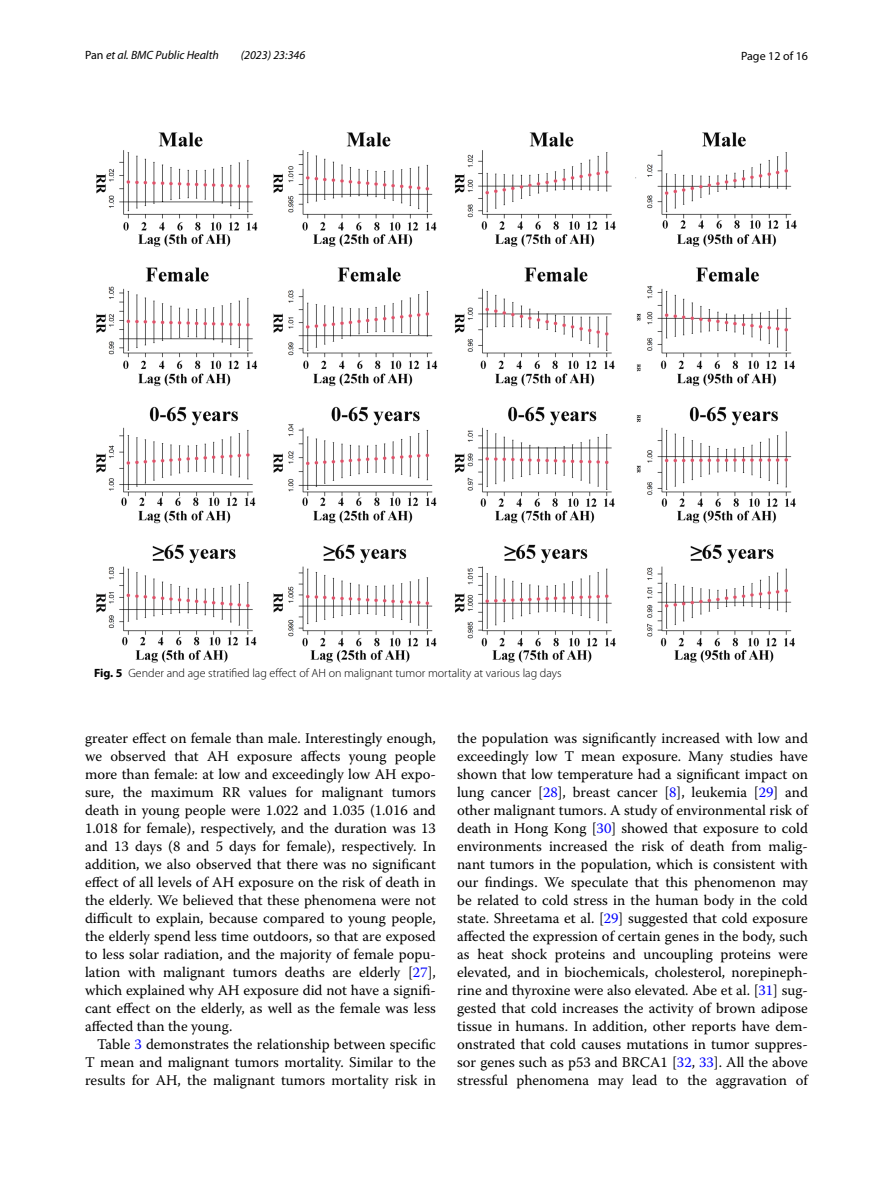
<style>
.page{position:relative;width:893px;height:1187px;background:#fff}
.page>*{position:absolute;margin:0;border:0;box-sizing:border-box;transform-origin:0 0}
.t1{font:14.7px/18px "Warnock Pro";color:#000;text-align:justify}
.t2{font:300 12px "Myriad Pro";color:#000}
.t3{font:italic 12px "Myriad Pro";color:#000}
.t4{font:12px "Myriad Pro";color:#000}
.s1{font-style:normal}
.s2{font-weight:700}
.s3{color:#00f}
</style>
<div class="page">
<img style="left:96px;top:133px;width:701px;height:529px">
<p class="t3" style="left:85px;top:48px;width:135px"><span class="s1">Pan</span> et al. BMC Public Health</p>
<p class="t3" style="left:241px;top:48px;width:66px">(2023) 23:346</p>
<p class="t4" style="left:741px;top:48px;width:68px">Page 12 of 16</p>
<p class="t2" style="left:94px;top:666px;width:469px"><span class="s2">Fig. 5</span> Gender and age stratified lag effect of AH on malignant tumor mortality at various lag days</p>
<p class="t1" style="left:85px;top:728px;width:352px">greater effect on female than male. Interestingly enough, we observed that AH exposure affects young people more than female: at low and exceedingly low AH expo&shy;sure, the maximum RR values for malignant tumors death in young people were 1.022 and 1.035 (1.016 and 1.018 for female), respectively, and the duration was 13 and 13 days (8 and 5 days for female), respectively. In addition, we also observed that there was no significant effect of all levels of AH exposure on the risk of death in the elderly. We believed that these phenomena were not difficult to explain, because compared to young people, the elderly spend less time outdoors, so that are exposed to less solar radiation, and the majority of female popu&shy;lation with malignant tumors deaths are elderly [<span class="s3">27</span>], which explained why AH exposure did not have a signifi&shy;cant effect on the elderly, as well as the female was less affected than the young.</p>
<p class="t1" style="left:85px;top:1034px;width:352px;text-indent:12px">Table <span class="s3">3</span> demonstrates the relationship between specific T mean and malignant tumors mortality. Similar to the results for AH, the malignant tumors mortality risk in</p>
<p class="t1" style="left:457px;top:728px;width:352px">the population was significantly increased with low and exceedingly low T mean exposure. Many studies have shown that low temperature had a significant impact on lung cancer [<span class="s3">28</span>], breast cancer [<span class="s3">8</span>], leukemia [<span class="s3">29</span>] and other malignant tumors. A study of environmental risk of death in Hong Kong [<span class="s3">30</span>] showed that exposure to cold environments increased the risk of death from malig&shy;nant tumors in the population, which is consistent with our findings. We speculate that this phenomenon may be related to cold stress in the human body in the cold state. Shreetama et al. [<span class="s3">29</span>] suggested that cold exposure affected the expression of certain genes in the body, such as heat shock proteins and uncoupling proteins were elevated, and in biochemicals, cholesterol, norepineph&shy;rine and thyroxine were also elevated. Abe et al. [<span class="s3">31</span>] sug&shy;gested that cold increases the activity of brown adipose tissue in humans. In addition, other reports have dem&shy;onstrated that cold causes mutations in tumor suppres&shy;sor genes such as p53 and BRCA1 [<span class="s3">32</span>, <span class="s3">33</span>]. All the above stressful phenomena may lead to the aggravation of</p>
</div>
